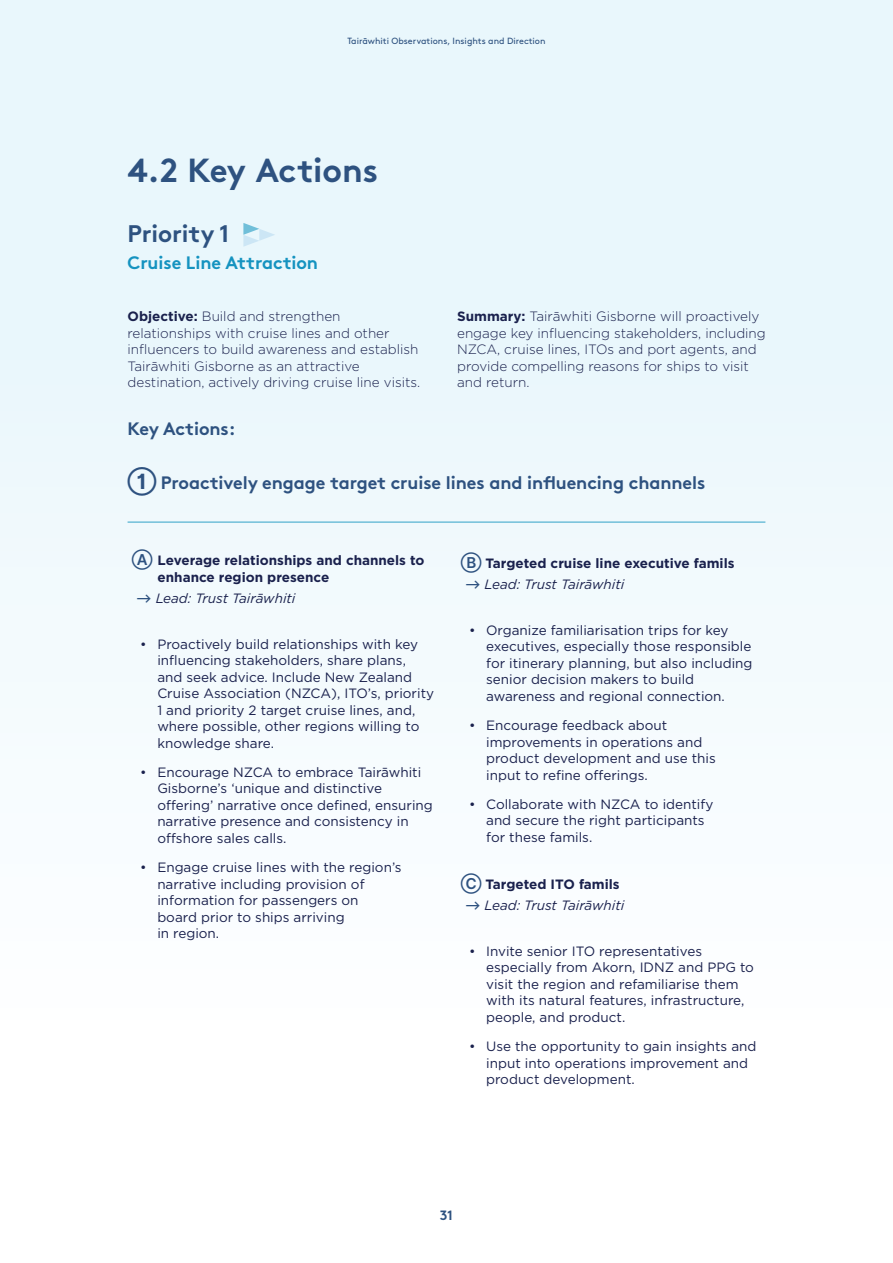
<style>
.page{position:relative;width:893px;height:1263px;background:#f3fafd}
.page>*{position:absolute;margin:0;border:0;box-sizing:border-box;transform-origin:0 0}
.t1{font:700 33.3px "Brown Pro";letter-spacing:-.005em;color:#2e5280}
.t2{font:700 24px "Brown Pro";letter-spacing:-.005em;color:#2e5280}
.t3{font:700 18px "Brown Pro";letter-spacing:-.005em;color:#2e5280}
.t4{font:700 18px "Brown Pro";letter-spacing:-.005em;color:#1593c0}
.t5{font:13.5px/16.5px "Gotham";color:#1a214d}
.t6{font:300 13.5px/16.5px "Gotham";color:#1a214d}
.t7{font:700 13.5px/16.5px "Gotham";color:#1a214d}
.t8{font:italic 13.5px/21px "Gotham";color:#1a214d}
.t9{font:700 13.5px "Brown Pro";color:#2e5280}
.t10{font:9px "Brown Pro";color:#2e5280}
.s1{font-weight:700}
.s2{font-family:"Inter";font-size:21px}
.s3{font-family:"Inter";font-weight:600;font-size:15px;color:#2e5280}
.s4{font-family:"Inter";font-weight:600;font-style:normal;font-size:12px;color:#2e5280}
.s5{font-family:"Inter";font-weight:600;font-size:12px;color:#2e5280}
.s6{font-weight:400;font-style:italic}
.s7{font-family:"Inter";font-weight:600;font-style:normal;font-size:15px;color:#2e5280}
.s8{font-weight:700;font-style:normal}
</style>
<div class="page">
<svg style="left:243px;top:223px;width:32px;height:24px"></svg>
<hr style="left:128px;top:521px;width:637px;height:2px;background:#70bfd9">
<p class="t10" style="left:347px;top:34px;width:200px">Tairāwhiti Observations, Insights and Direction</p>
<h1 class="t1" style="left:128px;top:144px;width:252px">4.2 Key Actions</h1>
<h2 class="t2" style="left:128px;top:215px;width:103px">Priority 1</h2>
<h3 class="t4" style="left:128px;top:248px;width:192px">Cruise Line Attraction</h3>
<p class="t6" style="left:128px;top:308px;width:294px"><span class="s1">Objective:</span> Build and strengthen relationships with cruise lines and other influencers to build awareness and establish Tairāwhiti Gisborne as an attractive destination, actively driving cruise line visits.</p>
<p class="t6" style="left:457px;top:308px;width:310px"><span class="s1">Summary:</span> Tairāwhiti Gisborne will proactively engage key influencing stakeholders, including NZCA, cruise lines, ITOs and port agents, and provide compelling reasons for ships to visit and return.</p>
<h3 class="t3" style="left:128px;top:414px;width:109px">Key Actions:</h3>
<h3 class="t3" style="left:128px;top:468px;width:579px"><span class="s2">➀</span> Proactively engage target cruise lines and influencing channels</h3>
<p class="t7" style="left:158px;top:552px;width:268px;text-indent:-26px"><span class="s3">Ⓐ</span> Leverage relationships and channels to enhance region presence</p>
<p class="t8" style="left:136px;top:587px;width:161px"><span class="s4">⟶</span> Lead: Trust Tairāwhiti</p>
<p class="t5" style="left:157px;top:635px;width:278px;text-indent:-17px">• Proactively build relationships with key influencing stakeholders, share plans, and seek advice. Include New Zealand Cruise Association (NZCA), ITO’s, priority 1 and priority 2 target cruise lines, and, where possible, other regions willing to knowledge share.</p>
<p class="t5" style="left:157px;top:763px;width:277px;text-indent:-17px">• Encourage NZCA to embrace Tairāwhiti Gisborne’s ‘unique and distinctive offering’ narrative once defined, ensuring narrative presence and consistency in offshore sales calls.</p>
<p class="t5" style="left:157px;top:859px;width:246px;text-indent:-17px">• Engage cruise lines with the region’s narrative including provision of information for passengers on<br>board prior to ships arriving<br>in region.</p>
<p class="t7" style="left:461px;top:553px;width:275px;line-height:21px"><span class="s3">Ⓑ</span> Targeted cruise line executive famils <span class="s5">⟶</span> <span class="s6">Lead: Trust Tairāwhiti</span></p>
<p class="t5" style="left:486px;top:621px;width:268px;text-indent:-17px">• Organize familiarisation trips for key executives, especially those responsible for itinerary planning, but also including senior decision makers to build awareness and regional connection.</p>
<p class="t5" style="left:486px;top:717px;width:231px;text-indent:-17px">• Encourage feedback about improvements in operations and product development and use this input to refine offerings.</p>
<p class="t5" style="left:486px;top:795px;width:229px;text-indent:-17px">• Collaborate with NZCA to identify and secure the right participants for these famils.</p>
<p class="t8" style="left:461px;top:873px;width:165px"><span class="s7">Ⓒ</span> <span class="s8">Targeted ITO famils </span><span class="s4">⟶</span> Lead: Trust Tairāwhiti</p>
<p class="t5" style="left:486px;top:942px;width:269px;text-indent:-17px">• Invite senior ITO representatives especially from Akorn, IDNZ and PPG to visit the region and refamiliarise them with its natural features, infrastructure, people, and product.</p>
<p class="t5" style="left:486px;top:1038px;width:272px;text-indent:-17px">• Use the opportunity to gain insights and input into operations improvement and product development.</p>
<p class="t9" style="left:440px;top:1204px;width:15px">31</p>
</div>
